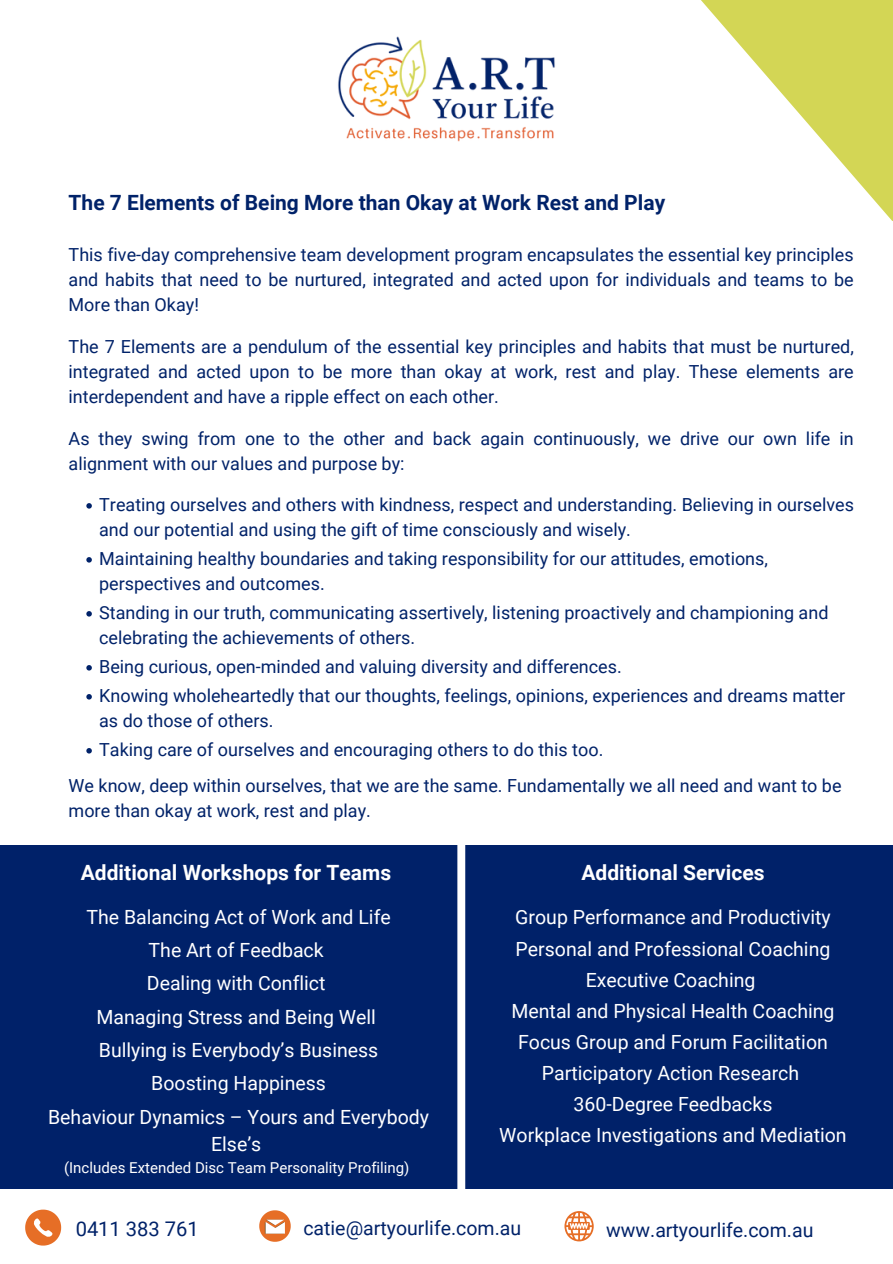
<style>
.page{position:relative;width:893px;height:1264px;background:#fff}
.page>*{position:absolute;margin:0;border:0;box-sizing:border-box;transform-origin:0 0}
.t1{font:700 21px "Roboto";color:#002269}
.t2{font:700 21px "Roboto";color:#fff}
.t3{font:20.1px "Roboto";color:#002269}
.t4{font:19.5px/31.2px "Roboto";color:#fff;text-align:center}
.t5{font:19.5px "Roboto";color:#002269}
.t6{font:18px/25px "Roboto";color:#002269}
.t7{font:15px "Roboto";color:#fff}
</style>
<div class="page">
<img style="left:338px;top:36px;width:217px;height:106px">
<svg style="left:86px;top:503px;width:6px;height:5px"></svg>
<svg style="left:86px;top:557px;width:6px;height:5px"></svg>
<svg style="left:86px;top:611px;width:6px;height:5px"></svg>
<svg style="left:86px;top:665px;width:6px;height:5px"></svg>
<svg style="left:86px;top:694px;width:6px;height:5px"></svg>
<svg style="left:86px;top:748px;width:6px;height:5px"></svg>
<div style="left:0;top:845px;width:892px;height:343px;background:#002169"></div>
<svg style="left:701px;top:0;width:191px;height:221px"></svg>
<svg style="left:25px;top:1209px;width:36px;height:36px"></svg>
<svg style="left:564px;top:1211px;width:29px;height:30px"></svg>
<svg style="left:259px;top:1210px;width:32px;height:31px"></svg>
<div style="left:457px;top:819px;width:8px;height:384px;background:#fff"></div>
<p class="t1" style="left:69px;top:191px;width:598px">The 7 Elements of Being More than Okay at Work Rest and Play</p>
<p class="t6" style="left:69px;top:242px;width:786px;text-align:justify">This five-day comprehensive team development program encapsulates the essential key principles and habits that need to be nurtured, integrated and acted upon for individuals and teams to be More than Okay!</p>
<p class="t6" style="left:69px;top:334px;width:786px;text-align:justify">The 7 Elements are a pendulum of the essential key principles and habits that must be nurtured, integrated and acted upon to be more than okay at work, rest and play. These elements are interdependent and have a ripple effect on each other.</p>
<p class="t6" style="left:69px;top:426px;width:786px">As they swing from one to the other and back again continuously, we drive our own life in alignment with our values and purpose by:</p>
<p class="t6" style="left:99px;top:492px;width:756px">Treating ourselves and others with kindness, respect and understanding. Believing in ourselves and our potential and using the gift of time consciously and wisely.</p>
<p class="t6" style="left:99px;top:546px;width:670px">Maintaining healthy boundaries and taking responsibility for our attitudes, emotions, perspectives and outcomes.</p>
<p class="t6" style="left:99px;top:600px;width:730px">Standing in our truth, communicating assertively, listening proactively and championing and celebrating the achievements of others.</p>
<p class="t6" style="left:99px;top:652px;width:747px;line-height:29px">Being curious, open-minded and valuing diversity and differences.<br>Knowing wholeheartedly that our thoughts, feelings, opinions, experiences and dreams matter</p>
<p class="t6" style="left:99px;top:706px;width:505px;line-height:29px">as do those of others.<br>Taking care of ourselves and encouraging others to do this too.</p>
<p class="t6" style="left:69px;top:772px;width:774px">We know, deep within ourselves, that we are the same. Fundamentally we all need and want to be more than okay at work, rest and play.</p>
<p class="t2" style="left:81px;top:860px;width:312px">Additional Workshops for Teams</p>
<p class="t4" style="left:48px;top:900px;width:382px;line-height:33.3px">The Balancing Act of Work and Life<br>The Art of Feedback<br>Dealing with Conflict<br>Managing Stress and Being Well<br>Bullying is Everybody’s Business<br>Boosting Happiness<br>Behaviour Dynamics – Yours and Everybody</p>
<p class="t4" style="left:211px;top:1128px;width:52px">Else’s</p>
<p class="t7" style="left:64px;top:1159px;width:347px">(Includes Extended Disc Team Personality Profiling)</p>
<p class="t2" style="left:581px;top:860px;width:185px">Additional Services</p>
<p class="t4" style="left:499px;top:902px;width:349px">Group Performance and Productivity<br>Personal and Professional Coaching<br>Executive Coaching<br>Mental and Physical Health Coaching<br>Focus Group and Forum Facilitation<br>Participatory Action Research<br>360-Degree Feedbacks<br>Workplace Investigations and Mediation</p>
<p class="t3" style="left:76px;top:1217px;width:125px">0411 383 761</p>
<p class="t5" style="left:303px;top:1217px;width:219px">catie@artyourlife.com.au</p>
<p class="t5" style="left:606px;top:1218px;width:209px">www.artyourlife.com.au</p>
</div>
